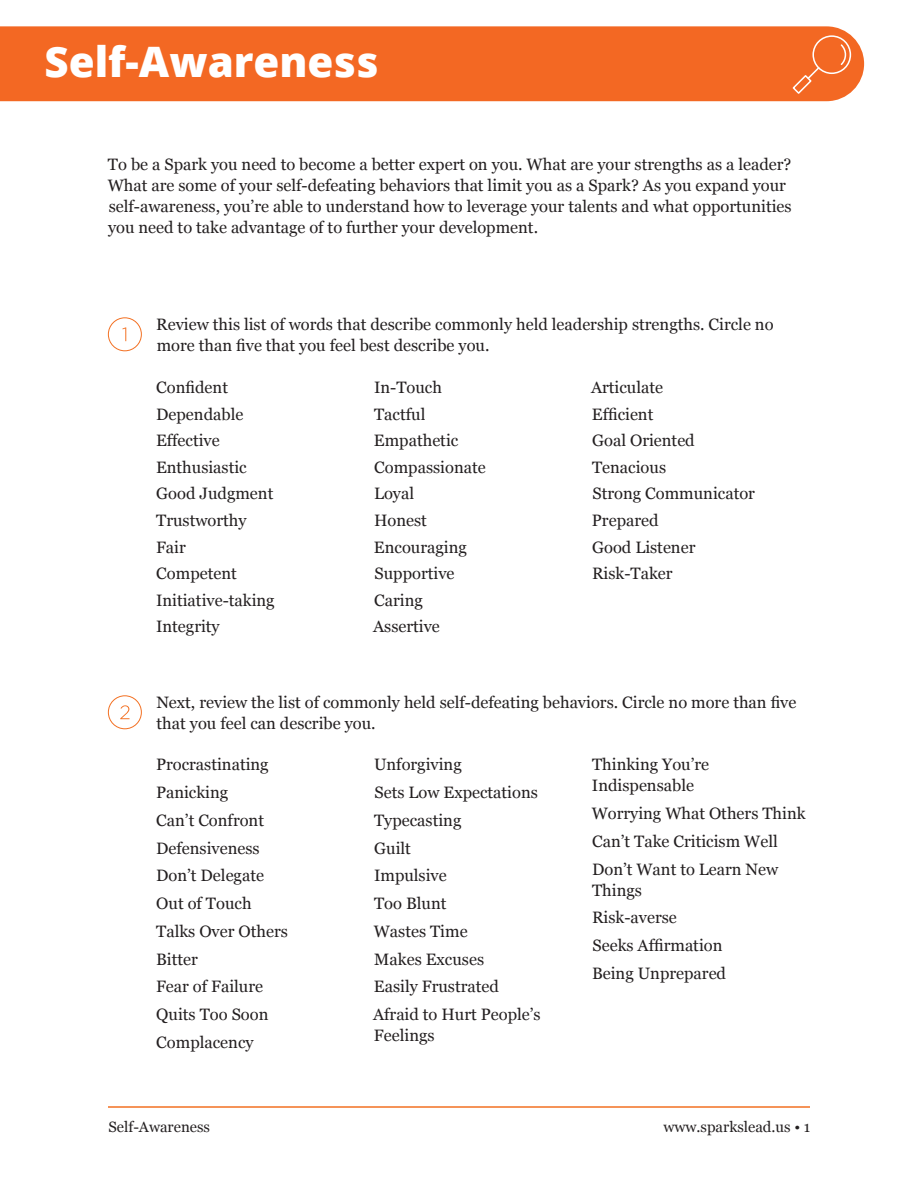
<style>
.page{position:relative;width:918px;height:1188px;background:#fff}
.page>*{position:absolute;margin:0;border:0;box-sizing:border-box;transform-origin:0 0}
.t1{font:800 42px "Open Sans";color:#fff}
.exercise_body{font:16.5px/21px "Georgia";color:#231f20}
.t2{font:15px "Georgia";color:#231f20}
</style>
<div class="page">
<hr style="left:108px;top:1106px;width:702px;height:2px;background:#f37022">
<div style="left:0;top:26px;width:864px;height:75px;background:#f36823"></div>
<div style="left:812px;top:35px;width:39px;height:39px;border:2px solid #fff;border-radius:50%"></div>
<svg style="left:839px;top:43px;width:8px;height:24px"></svg>
<svg style="left:792px;top:66px;width:29px;height:28px"></svg>
<svg style="left:120px;top:705px;width:10px;height:14px"></svg>
<div style="left:108px;top:695px;width:34px;height:34px;border:1px solid #f37022;border-radius:50%"></div>
<svg style="left:122px;top:327px;width:4px;height:14px"></svg>
<div style="left:108px;top:317px;width:34px;height:34px;border:1px solid #f37022;border-radius:50%"></div>
<h1 class="t1" style="left:45px;top:30px;width:335px">Self-Awareness</h1>
<p class="exercise_body" style="left:108px;top:154px;width:685px">To be a Spark you need to become a better expert on you. What are your strengths as a leader?<br>What are some of your self-defeating behaviors that limit you as a Spark? As you expand your self-awareness, you’re able to understand how to leverage your talents and what opportunities you need to take advantage of to further your development.</p>
<p class="exercise_body" style="left:156px;top:314px;width:619px">Review this list of words that describe commonly held leadership strengths. Circle no more than five that you feel best describe you.</p>
<p class="exercise_body" style="left:156px;top:377px;width:73px">Confident</p>
<p class="exercise_body" style="left:156px;top:404px;width:89px">Dependable</p>
<p class="exercise_body" style="left:156px;top:430px;width:65px">Effective</p>
<p class="exercise_body" style="left:156px;top:457px;width:92px">Enthusiastic</p>
<p class="exercise_body" style="left:156px;top:483px;width:119px">Good Judgment</p>
<p class="exercise_body" style="left:156px;top:510px;width:92px">Trustworthy</p>
<p class="exercise_body" style="left:156px;top:536px;width:31px">Fair</p>
<p class="exercise_body" style="left:156px;top:563px;width:82px">Competent</p>
<p class="exercise_body" style="left:156px;top:589px;width:120px">Initiative-taking</p>
<p class="exercise_body" style="left:156px;top:616px;width:65px">Integrity</p>
<p class="exercise_body" style="left:374px;top:377px;width:70px">In-Touch</p>
<p class="exercise_body" style="left:374px;top:404px;width:53px">Tactful</p>
<p class="exercise_body" style="left:374px;top:430px;width:86px">Empathetic</p>
<p class="exercise_body" style="left:374px;top:457px;width:113px">Compassionate</p>
<p class="exercise_body" style="left:374px;top:483px;width:42px">Loyal</p>
<p class="exercise_body" style="left:374px;top:510px;width:54px">Honest</p>
<p class="exercise_body" style="left:374px;top:536px;width:94px">Encouraging</p>
<p class="exercise_body" style="left:375px;top:563px;width:81px">Supportive</p>
<p class="exercise_body" style="left:374px;top:589px;width:50px">Caring</p>
<p class="exercise_body" style="left:373px;top:616px;width:68px">Assertive</p>
<p class="exercise_body" style="left:591px;top:377px;width:74px">Articulate</p>
<p class="exercise_body" style="left:592px;top:404px;width:63px">Efficient</p>
<p class="exercise_body" style="left:592px;top:430px;width:104px">Goal Oriented</p>
<p class="exercise_body" style="left:592px;top:457px;width:76px">Tenacious</p>
<p class="exercise_body" style="left:593px;top:483px;width:164px">Strong Communicator</p>
<p class="exercise_body" style="left:592px;top:510px;width:68px">Prepared</p>
<p class="exercise_body" style="left:592px;top:536px;width:105px">Good Listener</p>
<p class="exercise_body" style="left:592px;top:563px;width:82px">Risk-Taker</p>
<p class="exercise_body" style="left:156px;top:692px;width:642px">Next, review the list of commonly held self-defeating behaviors. Circle no more than five that you feel can describe you.</p>
<p class="exercise_body" style="left:156px;top:754px;width:114px">Procrastinating</p>
<p class="exercise_body" style="left:156px;top:782px;width:74px">Panicking</p>
<p class="exercise_body" style="left:156px;top:810px;width:109px">Can’t Confront</p>
<p class="exercise_body" style="left:156px;top:838px;width:105px">Defensiveness</p>
<p class="exercise_body" style="left:156px;top:865px;width:109px">Don’t Delegate</p>
<p class="exercise_body" style="left:156px;top:893px;width:97px">Out of Touch</p>
<p class="exercise_body" style="left:156px;top:921px;width:133px">Talks Over Others</p>
<p class="exercise_body" style="left:156px;top:949px;width:43px">Bitter</p>
<p class="exercise_body" style="left:156px;top:976px;width:109px">Fear of Failure</p>
<p class="exercise_body" style="left:156px;top:1004px;width:114px">Quits Too Soon</p>
<p class="exercise_body" style="left:156px;top:1032px;width:99px">Complacency</p>
<p class="exercise_body" style="left:374px;top:754px;width:89px">Unforgiving</p>
<p class="exercise_body" style="left:375px;top:782px;width:165px">Sets Low Expectations</p>
<p class="exercise_body" style="left:374px;top:810px;width:89px">Typecasting</p>
<p class="exercise_body" style="left:374px;top:838px;width:38px">Guilt</p>
<p class="exercise_body" style="left:374px;top:865px;width:74px">Impulsive</p>
<p class="exercise_body" style="left:374px;top:893px;width:74px">Too Blunt</p>
<p class="exercise_body" style="left:374px;top:921px;width:95px">Wastes Time</p>
<p class="exercise_body" style="left:374px;top:949px;width:111px">Makes Excuses</p>
<p class="exercise_body" style="left:374px;top:976px;width:127px">Easily Frustrated</p>
<p class="exercise_body" style="left:373px;top:1004px;width:169px">Afraid to Hurt People’s<br>Feelings</p>
<p class="exercise_body" style="left:592px;top:754px;width:119px">Thinking You’re<br>Indispensable</p>
<p class="exercise_body" style="left:592px;top:803px;width:215px">Worrying What Others Think</p>
<p class="exercise_body" style="left:592px;top:831px;width:187px">Can’t Take Criticism Well</p>
<p class="exercise_body" style="left:592px;top:859px;width:188px">Don’t Want to Learn New<br>Things</p>
<p class="exercise_body" style="left:592px;top:907px;width:86px">Risk-averse</p>
<p class="exercise_body" style="left:593px;top:935px;width:131px">Seeks Affirmation</p>
<p class="exercise_body" style="left:592px;top:963px;width:136px">Being Unprepared</p>
<p class="t2" style="left:109px;top:1118px;width:103px">Self-Awareness</p>
<p class="t2" style="left:663px;top:1118px;width:148px">www.sparkslead.us • 1</p>
</div>
